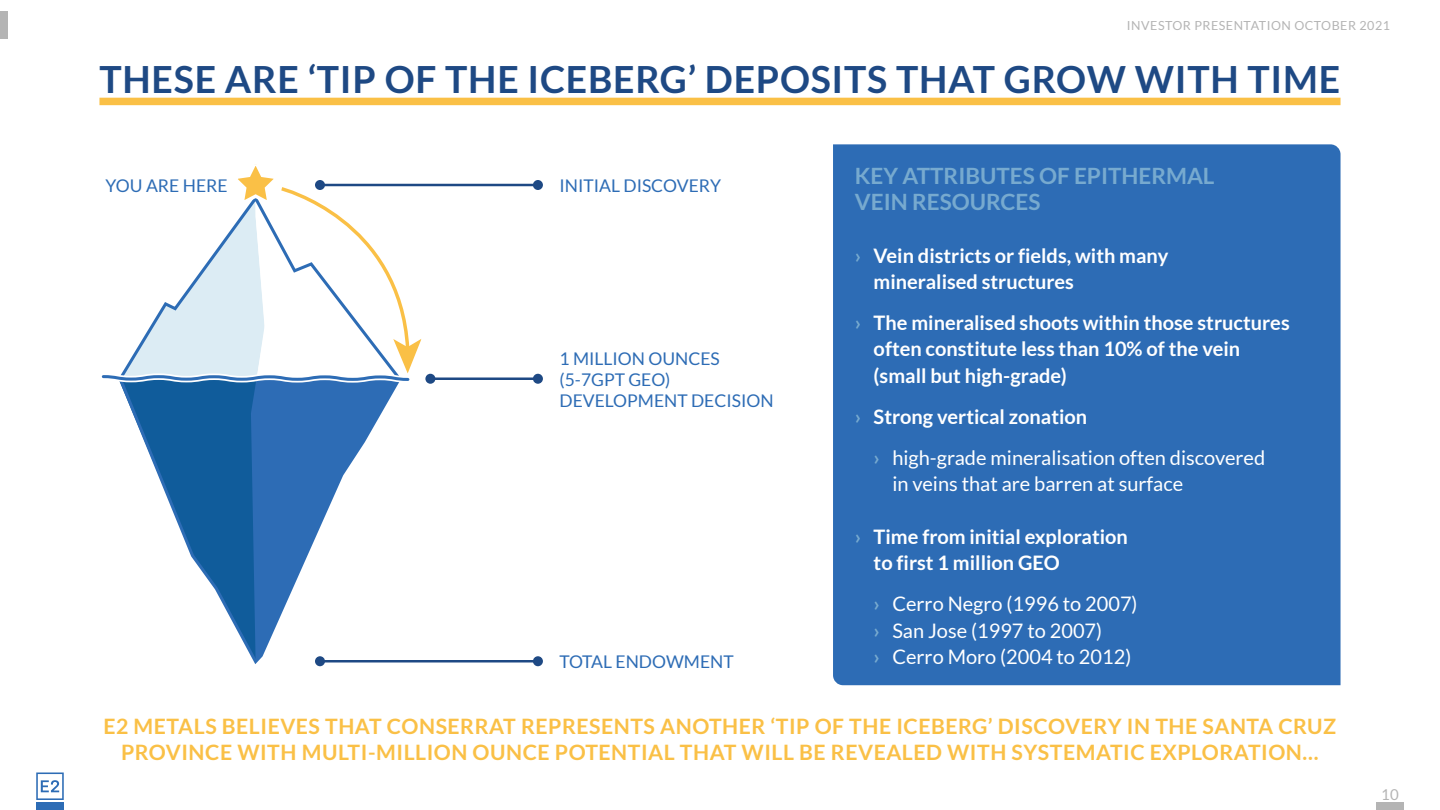
<style>
.page{position:relative;width:1440px;height:810px;background:#fff}
.page>*{position:absolute;margin:0;border:0;box-sizing:border-box;transform-origin:0 0}
.t1{font:700 37.5px "Lato";letter-spacing:.02em;color:#1e4984}
.t2{font:700 22.5px "Lato";color:#77aacf}
.t3{font:700 21.25px/26.2px "Lato";letter-spacing:.025em;color:#fac046;text-align:center}
.t4{font:700 20px/26.2px "Lato";color:#fff}
.t5{font:20px "Lato";color:#fff}
.t6{font:17.5px "Lato";color:#2d6cb5}
.t7{font:15px "Lato";color:#b4b4b4}
.t8{font:12.5px "Lato";letter-spacing:.04em;color:#b4b4b4}
.s1{color:#77aacf}
.s2{font-weight:700;color:#77aacf}
</style>
<div class="page">
<div style="left:0;top:11px;width:8px;height:28px;background:#b4b4b4"></div>
<div style="left:1376px;top:802px;width:28px;height:8px;background:#b4b4b4"></div>
<div style="left:36px;top:802px;width:28px;height:8px;background:#2d6cb5"></div>
<svg style="left:36px;top:772px;width:28px;height:28px"></svg>
<div style="left:833px;top:144px;width:508px;height:541px;background:#2d6cb5"></div>
<svg style="left:101px;top:166px;width:321px;height:496px"></svg>
<div style="left:99px;top:98px;width:1242px;height:7px;background:#fac046"></div>
<hr style="left:320px;top:184px;width:218px;height:2px;background:#1e4984">
<div style="left:315px;top:180px;width:10px;height:10px;background:#1e4984;border-radius:50%"></div>
<div style="left:533px;top:180px;width:10px;height:10px;background:#1e4984;border-radius:50%"></div>
<hr style="left:430px;top:378px;width:108px;height:2px;background:#1e4984">
<div style="left:425px;top:374px;width:10px;height:10px;background:#1e4984;border-radius:50%"></div>
<div style="left:533px;top:374px;width:10px;height:10px;background:#1e4984;border-radius:50%"></div>
<hr style="left:320px;top:660px;width:218px;height:2px;background:#1e4984">
<div style="left:315px;top:656px;width:10px;height:10px;background:#1e4984;border-radius:50%"></div>
<div style="left:533px;top:656px;width:10px;height:10px;background:#1e4984;border-radius:50%"></div>
<p class="t8" style="left:1127px;top:19px;width:265px">INVESTOR PRESENTATION OCTOBER 2021</p>
<p class="t1" style="left:99px;top:58px;width:1242px">THESE ARE ‘TIP OF THE ICEBERG’ DEPOSITS THAT GROW WITH TIME</p>
<p class="t6" style="left:106px;top:176px;width:123px">YOU ARE HERE</p>
<p class="t6" style="left:560px;top:176px;width:163px">INITIAL DISCOVERY</p>
<p class="t6" style="left:560px;top:348px;width:162px">1 MILLION OUNCES</p>
<p class="t6" style="left:560px;top:370px;width:112px">(5-7GPT GEO)</p>
<p class="t6" style="left:560px;top:391px;width:216px">DEVELOPMENT DECISION</p>
<p class="t6" style="left:560px;top:652px;width:176px">TOTAL ENDOWMENT</p>
<p class="t2" style="left:855px;top:163px;width:361px">KEY ATTRIBUTES OF EPITHERMAL</p>
<p class="t2" style="left:855px;top:189px;width:187px">VEIN RESOURCES</p>
<p class="t4" style="left:855px;top:242px;width:315px"><span class="s1">›</span> Vein districts or fields, with many</p>
<p class="t4" style="left:874px;top:268px;width:202px">mineralised structures</p>
<p class="t4" style="left:874px;top:309px;width:418px;text-indent:-19px"><span class="s1">›</span> The mineralised shoots within those structures often constitute less than 10% of the vein</p>
<p class="t4" style="left:874px;top:362px;width:195px">(small but high-grade)</p>
<p class="t4" style="left:855px;top:403px;width:234px"><span class="s1">›</span> Strong vertical zonation</p>
<p class="t5" style="left:874px;top:447px;width:393px"><span class="s2">›</span> high-grade mineralisation often discovered</p>
<p class="t5" style="left:892px;top:473px;width:292px">in veins that are barren at surface</p>
<p class="t4" style="left:855px;top:523px;width:275px"><span class="s1">›</span> Time from initial exploration</p>
<p class="t4" style="left:874px;top:549px;width:188px">to first 1 million GEO</p>
<p class="t5" style="left:874px;top:593px;width:265px"><span class="s2">›</span> Cerro Negro (1996 to 2007)</p>
<p class="t5" style="left:874px;top:619px;width:230px"><span class="s2">›</span> San Jose (1997 to 2007)</p>
<p class="t5" style="left:874px;top:645px;width:259px"><span class="s2">›</span> Cerro Moro (2004 to 2012)</p>
<p class="t3" style="left:103px;top:713px;width:1234px">E2 METALS BELIEVES THAT CONSERRAT REPRESENTS ANOTHER ‘TIP OF THE ICEBERG’ DISCOVERY IN THE SANTA CRUZ<br>PROVINCE WITH MULTI-MILLION OUNCE POTENTIAL THAT WILL BE REVEALED WITH SYSTEMATIC EXPLORATION…</p>
<p class="t7" style="left:1381px;top:786px;width:19px">10</p>
</div>
